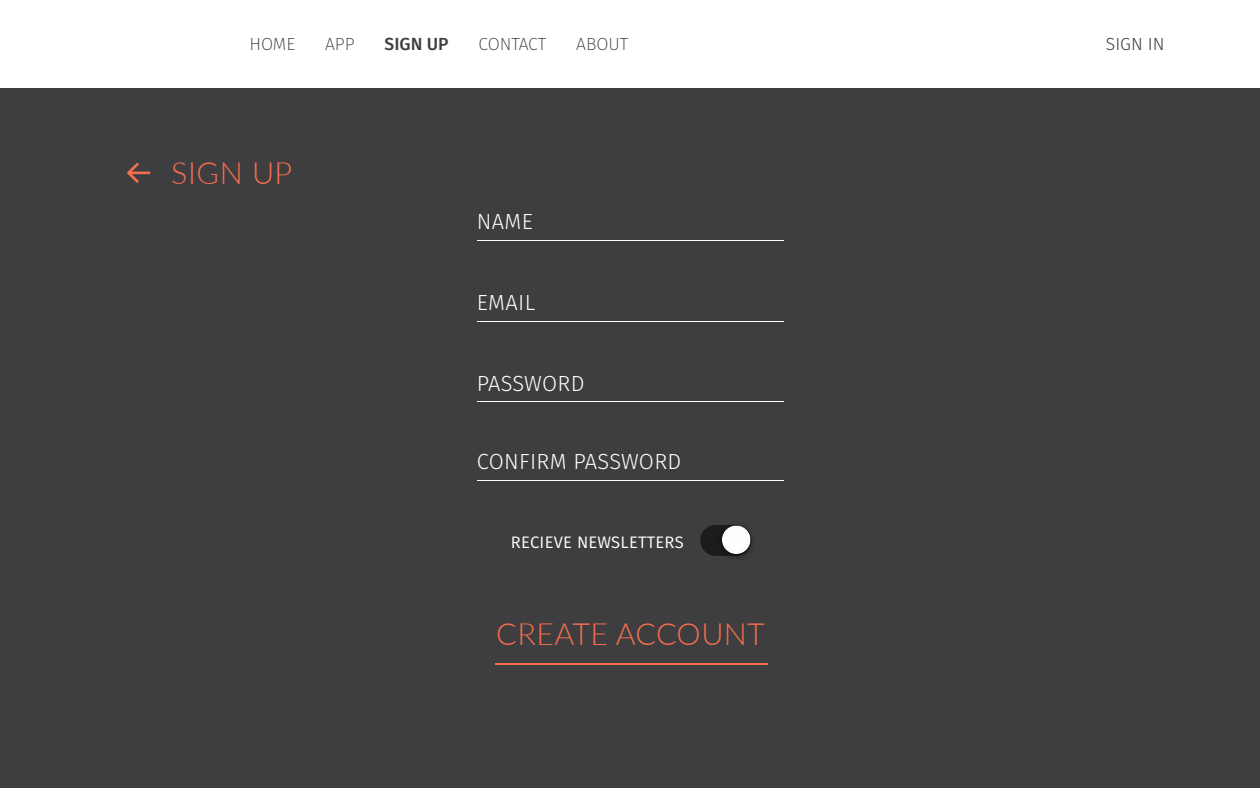
<style>
.page{position:relative;width:1260px;height:788px;background:#fff}
.page>*{position:absolute;margin:0;border:0;box-sizing:border-box;transform-origin:0 0}
.t1{font:300 30.62px "Lato";letter-spacing:.005em;color:#f56e4e}
.t2{font:300 21.88px "Fira Sans";letter-spacing:.015em;color:#fff}
.t3{font:200 17.5px "Fira Sans";color:#3e3d3f}
.t4{font:500 17.5px "Fira Sans";color:#3e3d3f}
.t5{font:300 17.5px "Fira Sans";color:#3e3d3f}
.t6{font:16.62px "Fira Sans";letter-spacing:.015em;color:#fff}
</style>
<div class="page">
<div style="left:0;top:88px;width:1260px;height:700px;background:#3e3d3f"></div>
<p class="t3" style="left:249px;top:31px;width:47px">HOME</p>
<p class="t3" style="left:325px;top:31px;width:31px">APP</p>
<p class="t4" style="left:385px;top:31px;width:66px">SIGN UP</p>
<p class="t3" style="left:478px;top:31px;width:69px">CONTACT</p>
<p class="t3" style="left:576px;top:31px;width:54px">ABOUT</p>
<p class="t5" style="left:1106px;top:31px;width:60px">SIGN IN</p>
<h1 class="t1" style="left:171px;top:151px;width:123px">SIGN UP</h1>
<p class="t2" style="left:477px;top:206px;width:58px">NAME</p>
<p class="t2" style="left:477px;top:287px;width:60px">EMAIL</p>
<p class="t2" style="left:477px;top:368px;width:109px">PASSWORD</p>
<p class="t2" style="left:477px;top:446px;width:206px">CONFIRM PASSWORD</p>
<p class="t6" style="left:511px;top:530px;width:175px">RECIEVE NEWSLETTERS</p>
<h1 class="t1" style="left:496px;top:612px;width:270px">CREATE ACCOUNT</h1>
</div>
